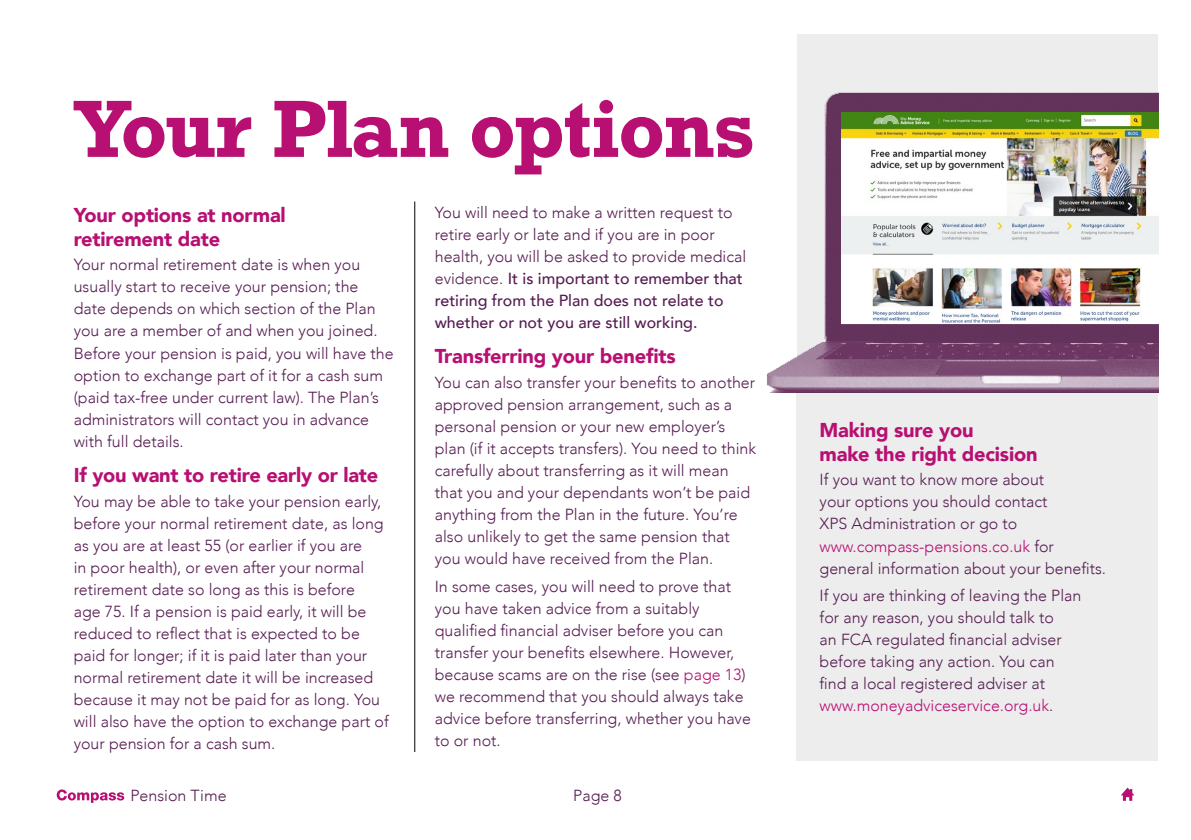
<style>
.page{position:relative;width:1191px;height:840px;background:#fff}
.page>*{position:absolute;margin:0;border:0;box-sizing:border-box;transform-origin:0 0}
.t1{font:700 76px "Rockwell";letter-spacing:-.025em;color:#b70f72}
.t2{font:900 20px/24px "Avenir";letter-spacing:-.01em;color:#b70f72}
.t3{font:300 16px/22px "Avenir";color:#561c51}
.s1{font-weight:500}
.s2{color:#b70f72}
</style>
<div class="page">
<div style="left:797px;top:34px;width:361px;height:56px;background:#ededed"></div>
<div style="left:797px;top:391px;width:361px;height:369px;background:#ededed"></div>
<img style="left:766px;top:90px;width:392px;height:302px">
<img style="left:841px;top:113px;width:317px;height:211px">
<svg style="left:57px;top:789px;width:67px;height:13px"></svg>
<svg style="left:1121px;top:787px;width:13px;height:13px"></svg>
<hr style="left:414px;top:201px;width:1px;height:550px;background:#000">
<h1 class="t1" style="left:74px;top:80px;width:682px">Your Plan options</h1>
<p class="t2" style="left:74px;top:202px;width:213px">Your options at normal retirement date</p>
<p class="t3" style="left:74px;top:254px;width:321px">Your normal retirement date is when you usually start to receive your pension; the date depends on which section of the Plan you are a member of and when you joined.<br>Before your pension is paid, you will have the option to exchange part of it for a cash sum (paid tax-free under current law). The Plan’s administrators will contact you in advance with full details.</p>
<p class="t2" style="left:74px;top:462px;width:306px">If you want to retire early or late</p>
<p class="t3" style="left:74px;top:490px;width:316px">You may be able to take your pension early, before your normal retirement date, as long as you are at least 55 (or earlier if you are<br>in poor health), or even after your normal retirement date so long as this is before<br>age 75. If a pension is paid early, it will be reduced to reflect that is expected to be paid for longer; if it is paid later than your normal retirement date it will be increased because it may not be paid for as long. You will also have the option to exchange part of your pension for a cash sum.</p>
<p class="t3" style="left:435px;top:201px;width:313px">You will need to make a written request to retire early or late and if you are in poor health, you will be asked to provide medical evidence. <span class="s1">It is important to remember that retiring from the Plan does not relate to whether or not you are still working.</span></p>
<p class="t2" style="left:435px;top:343px;width:242px">Transferring your benefits</p>
<p class="t3" style="left:435px;top:371px;width:323px">You can also transfer your benefits to another approved pension arrangement, such as a personal pension or your new employer’s plan (if it accepts transfers). You need to think carefully about transferring as it will mean that you and your dependants won’t be paid anything from the Plan in the future. You’re also unlikely to get the same pension that you would have received from the Plan.</p>
<p class="t3" style="left:435px;top:575px;width:318px">In some cases, you will need to prove that you have taken advice from a suitably qualified financial adviser before you can transfer your benefits elsewhere. However, because scams are on the rise (see <span class="s2">page 13</span>) we recommend that you should always take advice before transferring, whether you have to or not.</p>
<p class="t3" style="left:130px;top:783px;width:98px">Pension Time</p>
<p class="t3" style="left:573px;top:783px;width:50px">Page 8</p>
<p class="t2" style="left:819px;top:417px;width:219px">Making sure you<br>make the right decision</p>
<p class="t3" style="left:819px;top:468px;width:288px">If you want to know more about<br>your options you should contact<br>XPS Administration or go to <span class="s2">www.compass-pensions.co.uk</span> for general information about your benefits.</p>
<p class="t3" style="left:819px;top:584px;width:263px">If you are thinking of leaving the Plan for any reason, you should talk to<br>an FCA regulated financial adviser before taking any action. You can find a local registered adviser at <span class="s2">www.moneyadviceservice.org.uk</span>.</p>
</div>
